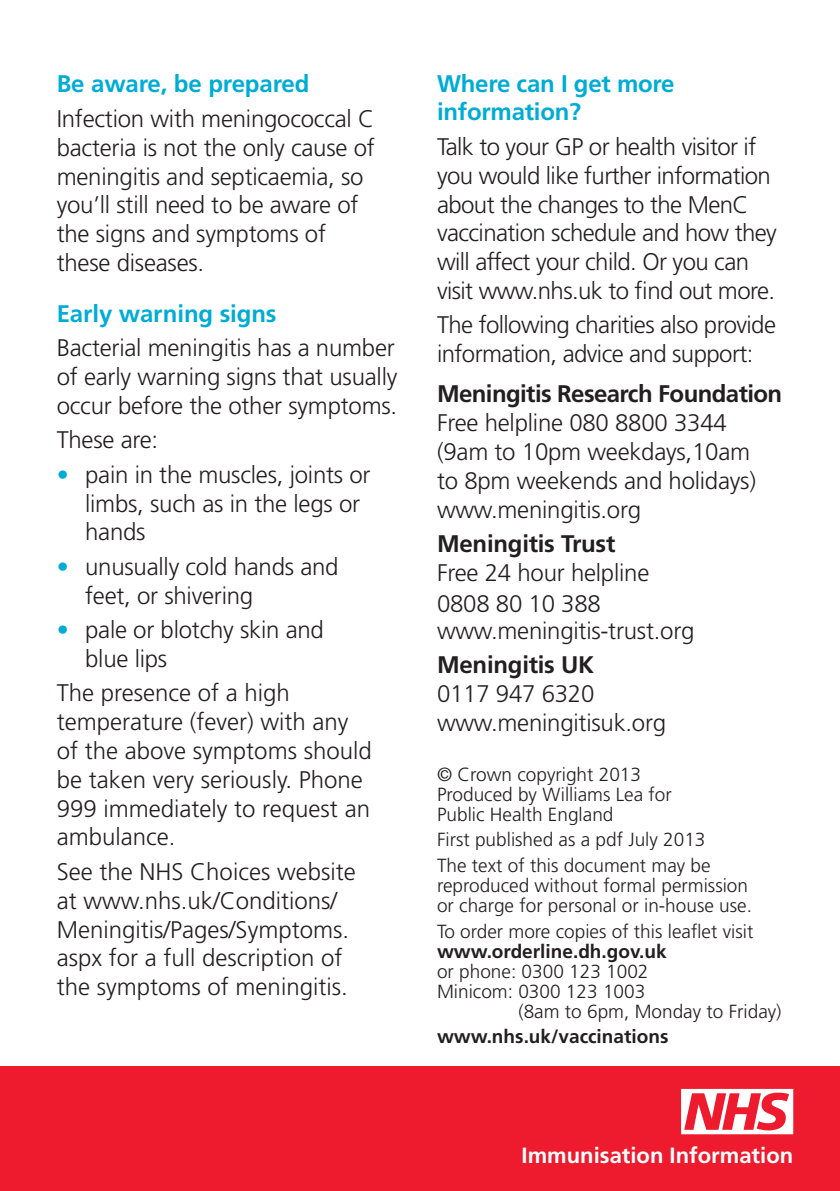
<style>
.page{position:relative;width:840px;height:1191px;background:#fff}
.page>*{position:absolute;margin:0;border:0;box-sizing:border-box;transform-origin:0 0}
.Body{font:300 24px/28.8px "Frutiger";letter-spacing:-.01em;color:#231f20}
.heading{font:700 24px/28px "Frutiger";letter-spacing:-.005em;color:#00acd5}
.Body-2{font:700 22px "Frutiger";color:#fff}
.Body-3{font:300 19px/20px "Frutiger";color:#231f20}
.Body-4{font:700 19px "Frutiger";color:#231f20}
.s1{color:#00acd5}
.s2{font-weight:700}
</style>
<div class="page">
<div style="left:0;top:1067px;width:839px;height:124px;background:#ed1b2d"></div>
<svg style="left:681px;top:1089px;width:111px;height:45px"></svg>
<p class="heading" style="left:57px;top:70px;width:254px">Be aware, be prepared</p>
<p class="Body" style="left:57px;top:104px;width:319px">Infection with meningococcal C bacteria is not the only cause of meningitis and septicaemia, so you’ll still need to be aware of the signs and symptoms of these diseases.</p>
<p class="heading" style="left:57px;top:299px;width:221px">Early warning signs</p>
<p class="Body" style="left:57px;top:333px;width:342px;text-align:justify">Bacterial meningitis has a number of early warning signs that usually occur before the other symptoms.</p>
<p class="Body" style="left:57px;top:425px;width:103px">These are:</p>
<p class="Body" style="left:85px;top:460px;width:287px;text-indent:-28px"><span class="s1">•</span> pain in the muscles, joints or limbs, such as in the legs or hands</p>
<p class="Body" style="left:85px;top:552px;width:255px;text-indent:-28px"><span class="s1">•</span> unusually cold hands and feet, or shivering</p>
<p class="Body" style="left:85px;top:615px;width:240px;text-indent:-28px"><span class="s1">•</span> pale or blotchy skin and blue lips</p>
<p class="Body" style="left:57px;top:678px;width:316px">The presence of a high temperature (fever) with any of the above symptoms should be taken very seriously. Phone<br>999 immediately to request an ambulance.</p>
<p class="Body" style="left:57px;top:857px;width:300px">See the NHS Choices website at www.nhs.uk/Conditions/<br>Meningitis/Pages/Symptoms. aspx for a full description of the symptoms of meningitis.</p>
<p class="heading" style="left:437px;top:70px;width:239px">Where can I get more information?</p>
<p class="Body" style="left:437px;top:132px;width:341px">Talk to your GP or health visitor if you would like further information about the changes to the MenC vaccination schedule and how they will affect your child. Or you can visit www.nhs.uk to find out more.</p>
<p class="Body" style="left:437px;top:311px;width:340px">The following charities also provide information, advice and support:</p>
<p class="Body" style="left:437px;top:380px;width:346px"><span class="s2">Meningitis Research Foundation<br></span>Free helpline 080 8800 3344 (9am to 10pm weekdays,10am<br>to 8pm weekends and holidays) www.meningitis.org</p>
<p class="Body" style="left:437px;top:529px;width:214px;line-height:29.8px"><span class="s2">Meningitis Trust<br></span>Free 24 hour helpline<br>0808 80 10 388</p>
<p class="Body" style="left:437px;top:616px;width:259px">www.meningitis-trust.org</p>
<p class="Body" style="left:437px;top:650px;width:230px"><span class="s2">Meningitis UK<br></span>0117 947 6320 www.meningitisuk.org</p>
<p class="Body-3" style="left:437px;top:764px;width:205px">© Crown copyright 2013</p>
<p class="Body-3" style="left:437px;top:784px;width:236px">Produced by Williams Lea for<br>Public Health England</p>
<p class="Body-3" style="left:437px;top:829px;width:270px">First published as a pdf July 2013</p>
<p class="Body-3" style="left:437px;top:855px;width:316px">The text of this document may be reproduced without formal permission or charge for personal or in-house use.</p>
<p class="Body-3" style="left:437px;top:921px;width:318px">To order more copies of this leaflet visit <span class="s2">www.orderline.dh.gov.uk</span></p>
<p class="Body-3" style="left:437px;top:961px;width:213px">or phone: 0300 123 1002</p>
<p class="Body-3" style="left:518px;top:981px;width:264px;text-indent:-81px">Minicom: 0300 123 1003<br>(8am to 6pm, Monday to Friday)</p>
<p class="Body-4" style="left:437px;top:1025px;width:233px">www.nhs.uk/vaccinations</p>
<p class="Body-2" style="left:521px;top:1142px;width:273px">Immunisation Information</p>
</div>
